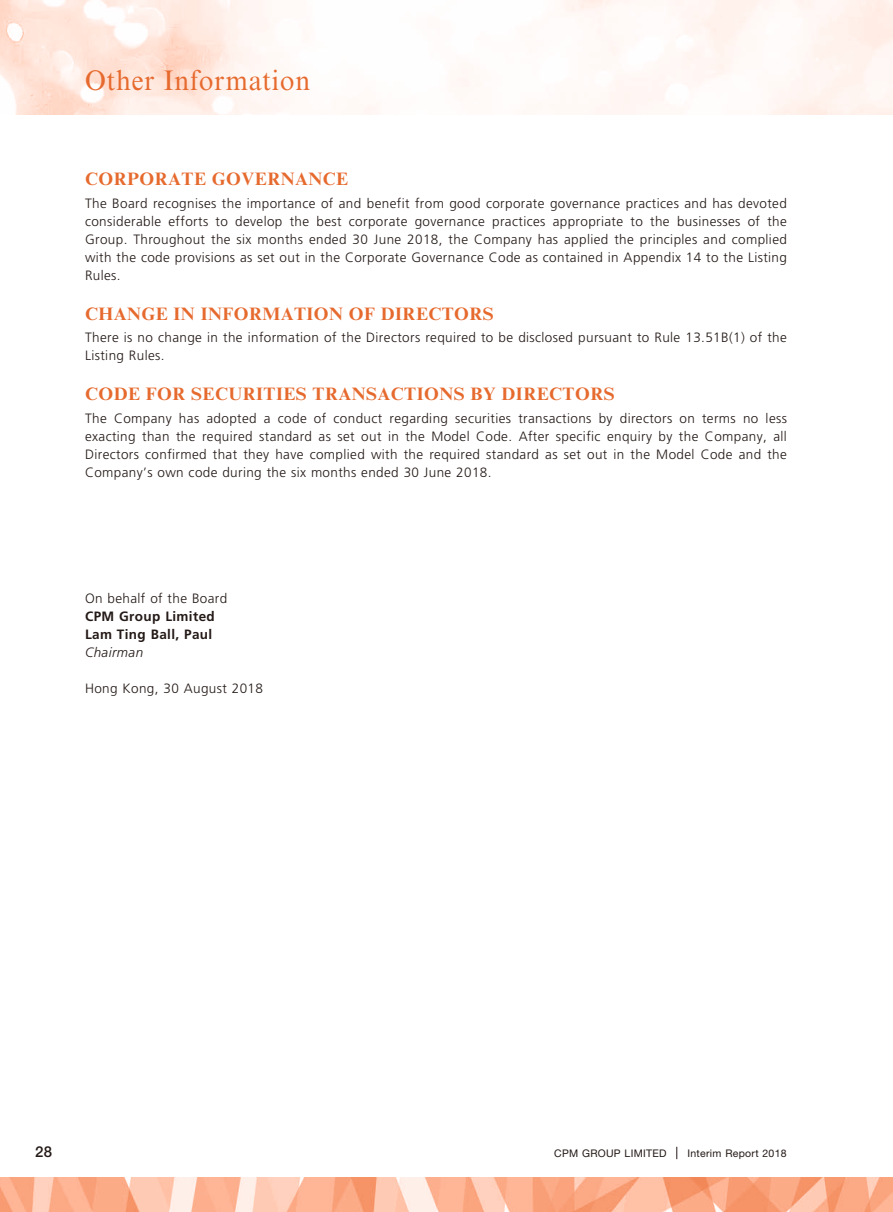
<style>
.page{position:relative;width:893px;height:1212px;background:#fff}
.page>*{position:absolute;margin:0;border:0;box-sizing:border-box;transform-origin:0 0}
.t1{font:28.35px "Times New Roman MT Std";letter-spacing:.025em;color:#e66a2e;scale:.95 1}
.t2{font:700 18px "Times New Roman MT Std";letter-spacing:.025em;color:#e66a2e}
.t3{font:500 15px "Helvetica Neue LT Std";color:#231916}
.t4{font:300 13.5px/18px "Frutiger LT Std";letter-spacing:.03em;color:#231916;text-align:justify}
.t5{font:700 13.5px/18px "Frutiger LT Std";letter-spacing:.03em;color:#231916}
.t6{font:italic 300 13.5px "Frutiger LT Std";letter-spacing:.03em;color:#231916}
.t7{font:10.5px "Helvetica Neue LT Std";letter-spacing:.03em;color:#231916}
</style>
<div class="page">
<img style="left:0;top:0;width:893px;height:115px">
<img style="left:0;top:1178px;width:893px;height:34px">
<svg style="left:676px;top:1147px;width:1px;height:12px"></svg>
<h1 class="t1" style="left:85px;top:64px;width:239px">Other Information</h1>
<h2 class="t2" style="left:85px;top:168px;width:265px">CORPORATE GOVERNANCE</h2>
<p class="t4" style="left:85px;top:194px;width:703px">The Board recognises the importance of and benefit from good corporate governance practices and has devoted considerable efforts to develop the best corporate governance practices appropriate to the businesses of the Group. Throughout the six months ended 30 June 2018, the Company has applied the principles and complied with the code provisions as set out in the Corporate Governance Code as contained in Appendix 14 to the Listing Rules.</p>
<h2 class="t2" style="left:85px;top:302px;width:410px">CHANGE IN INFORMATION OF DIRECTORS</h2>
<p class="t4" style="left:85px;top:329px;width:703px">There is no change in the information of the Directors required to be disclosed pursuant to Rule 13.51B(1) of the<br>Listing Rules.</p>
<h2 class="t2" style="left:85px;top:383px;width:531px">CODE FOR SECURITIES TRANSACTIONS BY DIRECTORS</h2>
<p class="t4" style="left:85px;top:409px;width:703px">The Company has adopted a code of conduct regarding securities transactions by directors on terms no less exacting than the required standard as set out in the Model Code. After specific enquiry by the Company, all Directors confirmed that they have complied with the required standard as set out in the Model Code and the Company’s own code during the six months ended 30 June 2018.</p>
<p class="t4" style="left:85px;top:589px;width:144px">On behalf of the Board</p>
<p class="t5" style="left:85px;top:607px;width:131px">CPM Group Limited<br>Lam Ting Ball, Paul</p>
<p class="t6" style="left:85px;top:644px;width:60px">Chairman</p>
<p class="t4" style="left:85px;top:679px;width:179px">Hong Kong, 30 August 2018</p>
<p class="t3" style="left:35px;top:1142px;width:19px">28</p>
<p class="t7" style="left:554px;top:1147px;width:114px">CPM GROUP LIMITED</p>
<p class="t7" style="left:687px;top:1147px;width:101px">Interim Report 2018</p>
</div>
